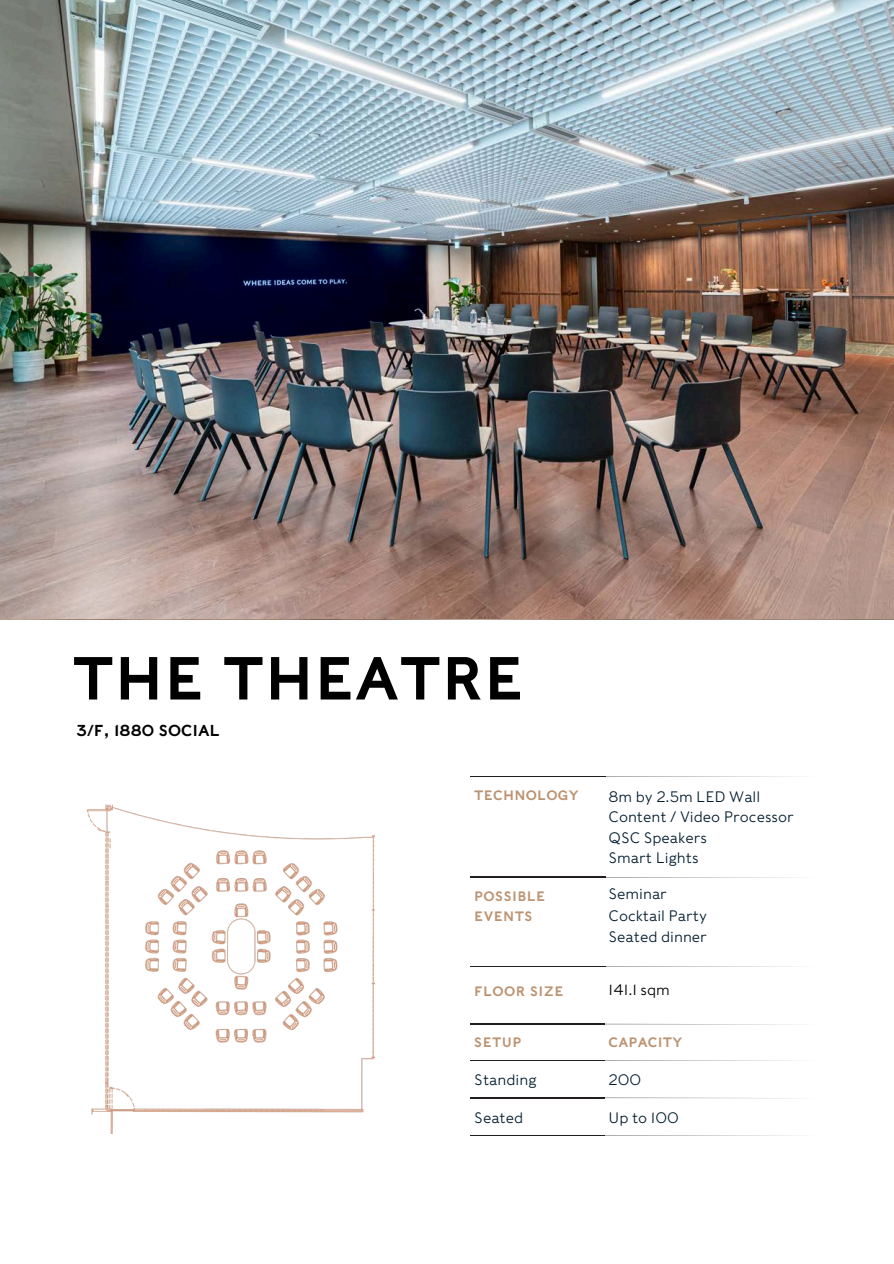
<style>
.page{position:relative;width:894px;height:1264px;background:#fff}
.page>*{position:absolute;margin:0;border:0;box-sizing:border-box;transform-origin:0 0}
.t1{font:60px "Caslons Egyptian";letter-spacing:.005em;color:#000}
.t2{font:15.75px "Caslons Egyptian";color:#000}
.t3{font:300 15px/20.2px "Caslons Egyptian";color:#031e2f}
.t4{font:300 15px "Caslons Egyptian";color:#000}
.t5{font:13.5px/20.2px "Caslons Egyptian";letter-spacing:.03em;color:#bc9372}
</style>
<div class="page">
<img style="left:88px;top:804px;width:287px;height:329px">
<hr style="left:470px;top:1023px;width:134px;height:1px;background:#231f20">
<hr style="left:604px;top:1023px;width:217px;height:1px;background:#231f20">
<hr style="left:470px;top:1060px;width:134px;height:1px;background:#231f20">
<hr style="left:604px;top:1060px;width:217px;height:1px;background:#231f20">
<hr style="left:470px;top:1097px;width:134px;height:1px;background:#231f20">
<hr style="left:604px;top:1097px;width:217px;height:1px;background:#231f20">
<hr style="left:470px;top:1135px;width:134px;height:1px;background:#231f20">
<hr style="left:604px;top:1135px;width:217px;height:1px;background:#231f20">
<hr style="left:470px;top:776px;width:135px;height:1px;background:#231f20">
<hr style="left:605px;top:776px;width:216px;height:1px;background:#231f20">
<hr style="left:470px;top:877px;width:135px;height:1px;background:#231f20">
<hr style="left:605px;top:877px;width:216px;height:1px;background:#231f20">
<hr style="left:470px;top:966px;width:135px;height:1px;background:#231f20">
<hr style="left:605px;top:966px;width:215px;height:1px;background:#231f20">
<img style="left:0;top:0;width:893px;height:619px">
<div style="left:138px;top:1044px;width:207px;height:55px;background:#fff"></div>
<p class="t1" style="left:72px;top:651px;width:453px">THE THEATRE</p>
<p class="t2" style="left:76px;top:723px;width:145px">3/F, 1880 SOCIAL</p>
<h1 class="t5" style="left:474px;top:785px;width:106px">TECHNOLOGY</h1>
<p class="t5" style="left:474px;top:886px;width:72px">POSSIBLE<br>EVENTS</p>
<h3 class="t3" style="left:608px;top:787px;width:187px">8m by 2.5m LED Wall<br>Content / Video Processor<br>QSC Speakers<br>Smart Lights</h3>
<h3 class="t3" style="left:608px;top:883px;width:100px;line-height:22.5px">Seminar<br>Cocktail Party</h3>
<p class="t3" style="left:608px;top:926px;width:100px">Seated dinner</p>
<p class="t5" style="left:474px;top:982px;width:90px">FLOOR SIZE</p>
<h3 class="t4" style="left:608px;top:983px;width:63px">141.1 sqm</h3>
<p class="t5" style="left:474px;top:1033px;width:49px">SETUP</p>
<p class="t3" style="left:474px;top:1070px;width:64px">Standing</p>
<p class="t3" style="left:474px;top:1107px;width:50px">Seated</p>
<h2 class="t5" style="left:608px;top:1033px;width:75px">CAPACITY</h2>
<h3 class="t3" style="left:608px;top:1070px;width:34px">200</h3>
<h3 class="t3" style="left:608px;top:1107px;width:72px">Up to 100</h3>
</div>
